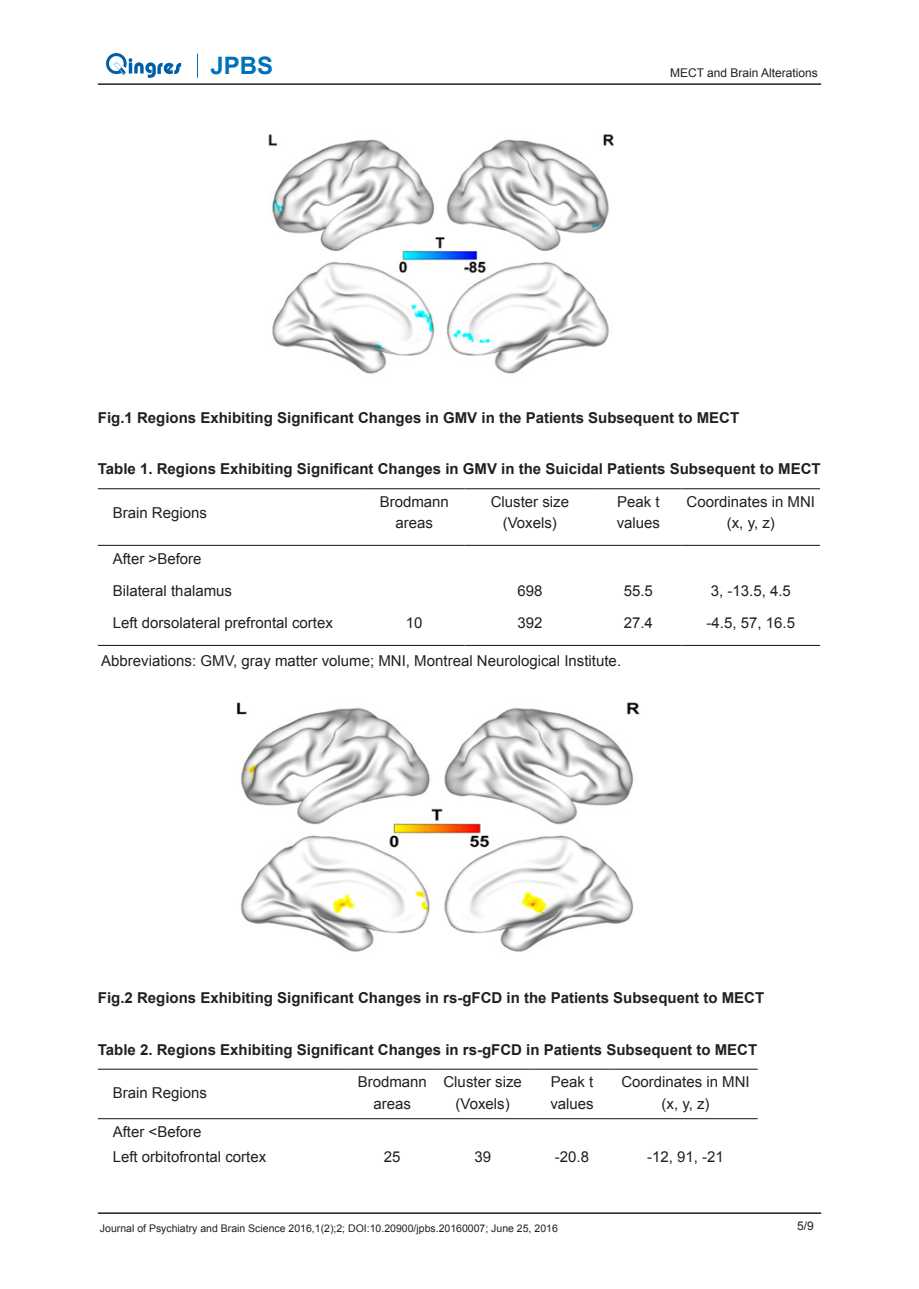
<style>
.page{position:relative;width:919px;height:1289px;background:#fff}
.page>*{position:absolute;margin:0;border:0;box-sizing:border-box;transform-origin:0 0}
.t1{font:700 24px "Arial";color:#0071b9}
.t2{font:15px/21.3px "Arial";color:#231f20;text-align:center}
.t3{font:700 15px "Arial";color:#231f20}
.t4{font:12px "Arial";color:#231f20}
.t5{font:10.5px "Arial";color:#231f20}
</style>
<div class="page">
<hr style="left:98px;top:83px;width:723px;height:2px;background:#231f20">
<img style="left:107px;top:53px;width:91px;height:24px">
<hr style="left:98px;top:1212px;width:723px;height:1px;background:#231f20">
<hr style="left:98px;top:488px;width:266px;height:1px;background:#231f20">
<hr style="left:364px;top:488px;width:100px;height:1px;background:#231f20">
<hr style="left:464px;top:488px;width:131px;height:1px;background:#231f20">
<hr style="left:595px;top:488px;width:86px;height:1px;background:#231f20">
<hr style="left:681px;top:488px;width:139px;height:1px;background:#231f20">
<hr style="left:98px;top:545px;width:266px;height:1px;background:#231f20">
<hr style="left:364px;top:545px;width:100px;height:1px;background:#231f20">
<hr style="left:464px;top:545px;width:131px;height:1px;background:#231f20">
<hr style="left:595px;top:545px;width:86px;height:1px;background:#231f20">
<hr style="left:681px;top:545px;width:139px;height:1px;background:#231f20">
<hr style="left:98px;top:645px;width:266px;height:1px;background:#231f20">
<hr style="left:364px;top:645px;width:100px;height:1px;background:#231f20">
<hr style="left:464px;top:645px;width:131px;height:1px;background:#231f20">
<hr style="left:595px;top:645px;width:86px;height:1px;background:#231f20">
<hr style="left:681px;top:645px;width:139px;height:1px;background:#231f20">
<hr style="left:98px;top:1068px;width:252px;height:1px;background:#231f20">
<hr style="left:350px;top:1068px;width:85px;height:1px;background:#231f20">
<hr style="left:435px;top:1068px;width:95px;height:1px;background:#231f20">
<hr style="left:530px;top:1068px;width:83px;height:1px;background:#231f20">
<hr style="left:613px;top:1068px;width:144px;height:1px;background:#231f20">
<hr style="left:98px;top:1118px;width:252px;height:1px;background:#231f20">
<hr style="left:350px;top:1118px;width:85px;height:1px;background:#231f20">
<hr style="left:435px;top:1118px;width:95px;height:1px;background:#231f20">
<hr style="left:530px;top:1118px;width:83px;height:1px;background:#231f20">
<hr style="left:613px;top:1118px;width:144px;height:1px;background:#231f20">
<img style="left:268px;top:134px;width:346px;height:240px">
<img style="left:236px;top:702px;width:404px;height:250px">
<h1 class="t1" style="left:210px;top:48px;width:64px">JPBS</h1>
<p class="t4" style="left:670px;top:65px;width:149px">MECT and Brain Alterations</p>
<p class="t3" style="left:98px;top:407px;width:642px">Fig.1 Regions Exhibiting Significant Changes in GMV in the Patients Subsequent to MECT</p>
<p class="t3" style="left:98px;top:458px;width:724px">Table 1. Regions Exhibiting Significant Changes in GMV in the Suicidal Patients Subsequent to MECT</p>
<p class="t2" style="left:113px;top:501px;width:96px">Brain Regions</p>
<p class="t2" style="left:379px;top:491px;width:71px">Brodmann areas</p>
<p class="t2" style="left:490px;top:491px;width:80px">Cluster size (Voxels)</p>
<p class="t2" style="left:616px;top:491px;width:45px;text-align:left">Peak t values</p>
<p class="t2" style="left:686px;top:491px;width:130px">Coordinates in MNI (x, y, z)</p>
<p class="t2" style="left:113px;top:542px;width:121px;line-height:32.5px;text-align:left">After &gt;Before<br>Bilateral thalamus</p>
<p class="t2" style="left:517px;top:580px;width:27px">698</p>
<p class="t2" style="left:623px;top:580px;width:31px">55.5</p>
<p class="t2" style="left:710px;top:580px;width:82px">3, -13.5, 4.5</p>
<p class="t2" style="left:113px;top:612px;width:222px">Left dorsolateral prefrontal cortex</p>
<p class="t2" style="left:406px;top:612px;width:18px">10</p>
<p class="t2" style="left:517px;top:612px;width:27px">392</p>
<p class="t2" style="left:623px;top:612px;width:31px">27.4</p>
<p class="t2" style="left:706px;top:612px;width:90px">-4.5, 57, 16.5</p>
<p class="t2" style="left:101px;top:650px;width:521px">Abbreviations: GMV, gray matter volume; MNI, Montreal Neurological Institute.</p>
<p class="t3" style="left:98px;top:987px;width:667px">Fig.2 Regions Exhibiting Significant Changes in rs-gFCD in the Patients Subsequent to MECT</p>
<p class="t3" style="left:98px;top:1038px;width:661px">Table 2. Regions Exhibiting Significant Changes in rs-gFCD in Patients Subsequent to MECT</p>
<p class="t2" style="left:113px;top:1081px;width:96px">Brain Regions</p>
<p class="t2" style="left:357px;top:1071px;width:71px">Brodmann areas</p>
<p class="t2" style="left:443px;top:1071px;width:80px">Cluster size (Voxels)</p>
<p class="t2" style="left:550px;top:1071px;width:45px;text-align:left">Peak t values</p>
<p class="t2" style="left:621px;top:1071px;width:130px">Coordinates in MNI (x, y, z)</p>
<p class="t2" style="left:113px;top:1118px;width:155px;line-height:25.5px;text-align:left">After &lt;Before<br>Left orbitofrontal cortex</p>
<p class="t2" style="left:384px;top:1146px;width:18px">25</p>
<p class="t2" style="left:474px;top:1146px;width:18px">39</p>
<p class="t2" style="left:555px;top:1146px;width:36px">-20.8</p>
<p class="t2" style="left:647px;top:1146px;width:78px">-12, 91, -21</p>
<p class="t5" style="left:100px;top:1220px;width:459px">Journal of Psychiatry and Brain Science 2016,1(2);2; DOI:10.20900/jpbs.20160007; June 25, 2016</p>
<p class="t4" style="left:797px;top:1217px;width:18px">5/9</p>
</div>
